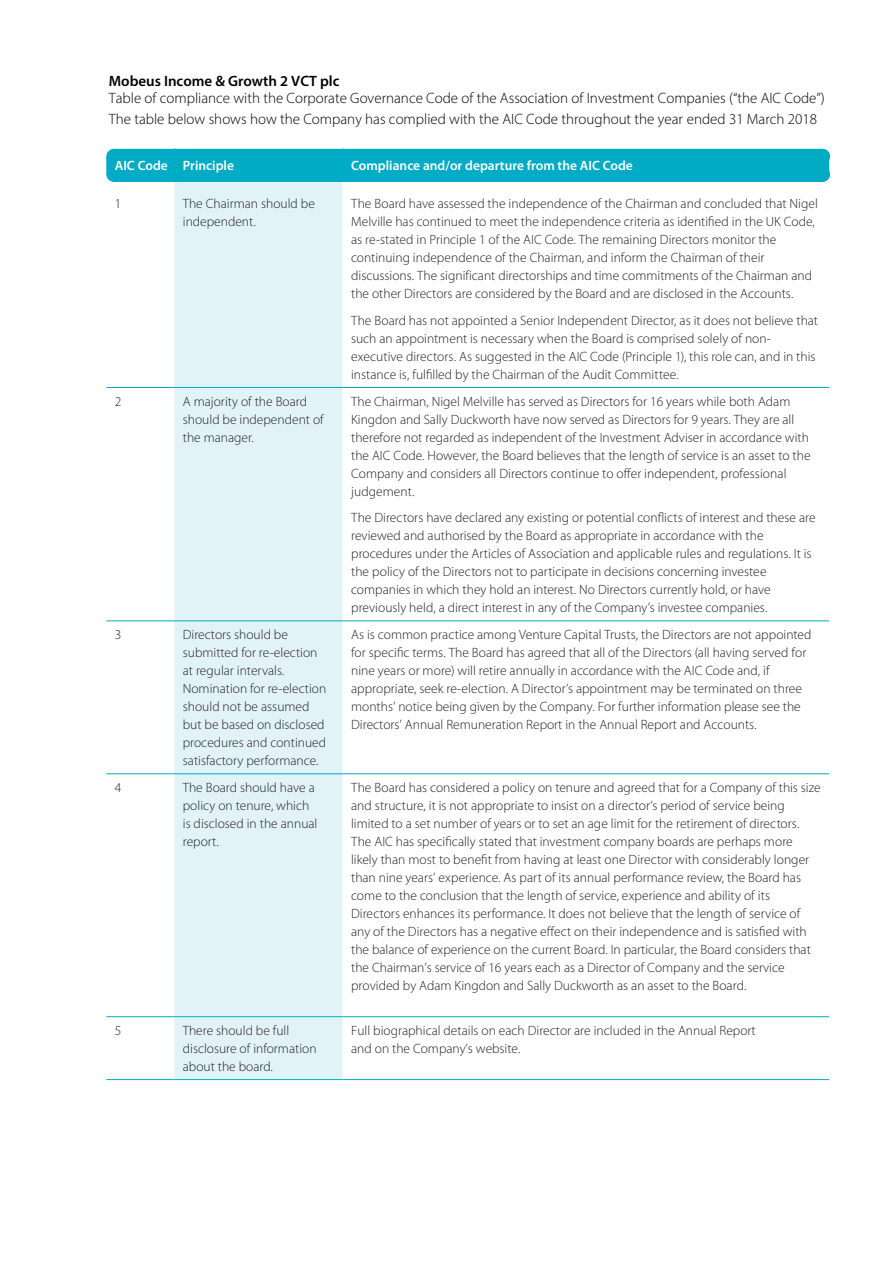
<style>
.page{position:relative;width:893px;height:1263px;background:#fff}
.page>*{position:absolute;margin:0;border:0;box-sizing:border-box;transform-origin:0 0}
.t1{font:300 15px/20.7px "Myriad Pro";color:#000}
.t2{font:600 15px "Myriad Pro";color:#000}
.t3{font:300 13.5px/18px "Myriad Pro";color:#231f20}
.t4{font:600 13.5px "Myriad Pro";color:#fff}
</style>
<div class="page">
<div style="left:174px;top:182px;width:169px;height:897px;background:#e2f3f7"></div>
<hr style="left:106px;top:387px;width:68px;height:1px;background:#00abc5">
<hr style="left:174px;top:387px;width:169px;height:1px;background:#00abc5">
<hr style="left:343px;top:387px;width:486px;height:1px;background:#00abc5">
<hr style="left:106px;top:620px;width:68px;height:1px;background:#00abc5">
<hr style="left:174px;top:620px;width:169px;height:1px;background:#00abc5">
<hr style="left:343px;top:620px;width:486px;height:1px;background:#00abc5">
<hr style="left:106px;top:773px;width:68px;height:1px;background:#00abc5">
<hr style="left:174px;top:773px;width:169px;height:1px;background:#00abc5">
<hr style="left:343px;top:773px;width:486px;height:1px;background:#00abc5">
<hr style="left:106px;top:1016px;width:68px;height:1px;background:#00abc5">
<hr style="left:174px;top:1016px;width:169px;height:1px;background:#00abc5">
<hr style="left:343px;top:1016px;width:486px;height:1px;background:#00abc5">
<hr style="left:106px;top:1079px;width:68px;height:1px;background:#00abc5">
<hr style="left:174px;top:1079px;width:169px;height:1px;background:#00abc5">
<hr style="left:343px;top:1079px;width:486px;height:1px;background:#00abc5">
<div style="left:106px;top:149px;width:723px;height:33px;background:#00abc5"></div>
<p class="t2" style="left:109px;top:71px;width:232px">Mobeus Income &amp; Growth 2 VCT plc</p>
<p class="t1" style="left:109px;top:88px;width:717px">Table of compliance with the Corporate Governance Code of the Association of Investment Companies (“the AIC Code”)<br>The table below shows how the Company has complied with the AIC Code throughout the year ended 31 March 2018</p>
<p class="t4" style="left:115px;top:157px;width:121px">AIC Code Principle</p>
<p class="t4" style="left:351px;top:157px;width:283px">Compliance and/or departure from the AIC Code</p>
<p class="t3" style="left:115px;top:195px;width:8px">1</p>
<p class="t3" style="left:183px;top:195px;width:134px">The Chairman should be independent.</p>
<p class="t3" style="left:351px;top:195px;width:468px">The Board have assessed the independence of the Chairman and concluded that Nigel Melville has continued to meet the independence criteria as identified in the UK Code, as re-stated in Principle 1 of the AIC Code. The remaining Directors monitor the continuing independence of the Chairman, and inform the Chairman of their discussions. The significant directorships and time commitments of the Chairman and the other Directors are considered by the Board and are disclosed in the Accounts.</p>
<p class="t3" style="left:351px;top:312px;width:468px">The Board has not appointed a Senior Independent Director, as it does not believe that such an appointment is necessary when the Board is comprised solely of non&shy;executive directors. As suggested in the AIC Code (Principle 1), this role can, and in this instance is, fulfilled by the Chairman of the Audit Committee.</p>
<p class="t3" style="left:115px;top:392px;width:8px">2</p>
<p class="t3" style="left:183px;top:392px;width:142px">A majority of the Board should be independent of the manager.</p>
<p class="t3" style="left:351px;top:392px;width:461px">The Chairman, Nigel Melville has served as Directors for 16 years while both Adam Kingdon and Sally Duckworth have now served as Directors for 9 years. They are all therefore not regarded as independent of the Investment Adviser in accordance with the AIC Code. However, the Board believes that the length of service is an asset to the Company and considers all Directors continue to offer independent, professional judgement.</p>
<p class="t3" style="left:351px;top:509px;width:466px">The Directors have declared any existing or potential conflicts of interest and these are reviewed and authorised by the Board as appropriate in accordance with the procedures under the Articles of Association and applicable rules and regulations. It is the policy of the Directors not to participate in decisions concerning investee companies in which they hold an interest. No Directors currently hold, or have previously held, a direct interest in any of the Company’s investee companies.</p>
<p class="t3" style="left:115px;top:625px;width:8px">3</p>
<p class="t3" style="left:183px;top:625px;width:145px">Directors should be submitted for re-election at regular intervals.<br>Nomination for re-election should not be assumed but be based on disclosed procedures and continued satisfactory performance.</p>
<p class="t3" style="left:351px;top:625px;width:462px">As is common practice among Venture Capital Trusts, the Directors are not appointed for specific terms. The Board has agreed that all of the Directors (all having served for nine years or more) will retire annually in accordance with the AIC Code and, if appropriate, seek re-election. A Director’s appointment may be terminated on three months’ notice being given by the Company. For further information please see the Directors’ Annual Remuneration Report in the Annual Report and Accounts.</p>
<p class="t3" style="left:115px;top:778px;width:8px">4</p>
<p class="t3" style="left:183px;top:778px;width:136px">The Board should have a policy on tenure, which is disclosed in the annual report.</p>
<p class="t3" style="left:351px;top:778px;width:471px">The Board has considered a policy on tenure and agreed that for a Company of this size and structure, it is not appropriate to insist on a director’s period of service being limited to a set number of years or to set an age limit for the retirement of directors.<br>The AIC has specifically stated that investment company boards are perhaps more likely than most to benefit from having at least one Director with considerably longer than nine years’ experience. As part of its annual performance review, the Board has come to the conclusion that the length of service, experience and ability of its Directors enhances its performance. It does not believe that the length of service of any of the Directors has a negative effect on their independence and is satisfied with the balance of experience on the current Board. In particular, the Board considers that the Chairman’s service of 16 years each as a Director of Company and the service provided by Adam Kingdon and Sally Duckworth as an asset to the Board.</p>
<p class="t3" style="left:115px;top:1021px;width:8px">5</p>
<p class="t3" style="left:183px;top:1021px;width:135px">There should be full disclosure of information about the board.</p>
<p class="t3" style="left:351px;top:1021px;width:406px">Full biographical details on each Director are included in the Annual Report and on the Company’s website.</p>
</div>
